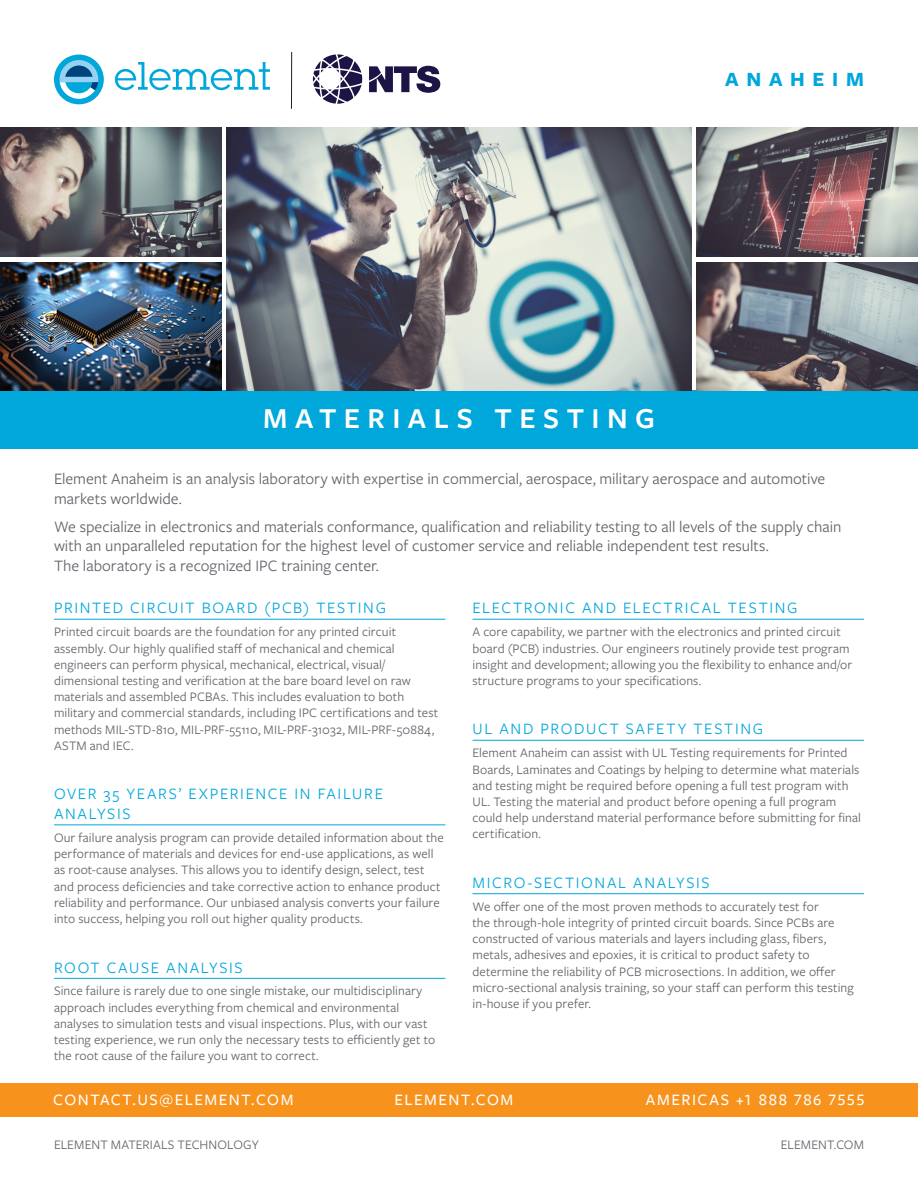
<style>
.page{position:relative;width:918px;height:1188px;background:#fff}
.page>*{position:absolute;margin:0;border:0;box-sizing:border-box;transform-origin:0 0}
.t1{font:600 30px "Freight Sans Pro";letter-spacing:.25em;color:#fff}
.t2{font:700 21px "Freight Sans Pro";letter-spacing:.365em;color:#00a7db}
.t3{font:16.5px/19.8px "Freight Sans Pro";color:#5f6369}
.SUBHEADS_UNDERLINED{font:16.5px/19.8px "Freight Sans Pro";letter-spacing:.1em;color:#00a7db}
.t4{font:500 16.5px "Freight Sans Pro";letter-spacing:.09em;color:#fff}
.t5{font:13.5px/16.2px "Freight Sans Pro";letter-spacing:.01em;color:#5f6369}
</style>
<div class="page">
<div style="left:0;top:1083px;width:918px;height:34px;background:#f7931d"></div>
<svg style="left:115px;top:62px;width:155px;height:28px"></svg>
<div style="left:54px;top:55px;width:50px;height:49px;background:#00a7db;border-radius:50%"></div>
<svg style="left:60px;top:60px;width:38px;height:39px"></svg>
<svg style="left:369px;top:66px;width:71px;height:27px"></svg>
<svg style="left:313px;top:54px;width:49px;height:50px"></svg>
<hr style="left:291px;top:52px;width:1px;height:57px;background:#231f20">
<hr style="left:472px;top:619px;width:392px;height:1px;background:#00a7db">
<hr style="left:472px;top:740px;width:392px;height:1px;background:#00a7db">
<hr style="left:472px;top:893px;width:392px;height:1px;background:#00a7db">
<div style="left:0;top:391px;width:918px;height:58px;background:#00a7db"></div>
<hr style="left:54px;top:619px;width:392px;height:1px;background:#00a7db">
<hr style="left:54px;top:824px;width:392px;height:1px;background:#00a7db">
<hr style="left:54px;top:978px;width:392px;height:1px;background:#00a7db">
<img style="left:696px;top:128px;width:222px;height:128px">
<img style="left:696px;top:262px;width:222px;height:129px">
<img style="left:0;top:128px;width:222px;height:128px">
<img style="left:0;top:262px;width:222px;height:129px">
<img style="left:227px;top:128px;width:464px;height:263px">
<p class="t2" style="left:725px;top:64px;width:140px">ANAHEIM</p>
<p class="t1" style="left:263px;top:398px;width:393px">MATERIALS TESTING</p>
<p class="t3" style="left:54px;top:468px;width:773px">Element Anaheim is an analysis laboratory with expertise in commercial, aerospace, military aerospace and automotive markets worldwide.</p>
<p class="t3" style="left:54px;top:516px;width:789px">We specialize in electronics and materials conformance, qualification and reliability testing to all levels of the supply chain with an unparalleled reputation for the highest level of customer service and reliable independent test results.<br>The laboratory is a recognized IPC training center.</p>
<p class="SUBHEADS_UNDERLINED" style="left:54px;top:597px;width:334px">PRINTED CIRCUIT BOARD (PCB) TESTING</p>
<p class="t5" style="left:54px;top:623px;width:386px">Printed circuit boards are the foundation for any printed circuit assembly. Our highly qualified staff of mechanical and chemical engineers can perform physical, mechanical, electrical, visual/ dimensional testing and verification at the bare board level on raw materials and assembled PCBAs. This includes evaluation to both military and commercial standards, including IPC certifications and test methods MIL-STD-810, MIL-PRF-55110, MIL-PRF-31032, MIL-PRF-50884, ASTM and IEC.</p>
<p class="SUBHEADS_UNDERLINED" style="left:54px;top:783px;width:331px">OVER 35 YEARS’ EXPERIENCE IN FAILURE<br>ANALYSIS</p>
<p class="t5" style="left:54px;top:829px;width:391px">Our failure analysis program can provide detailed information about the performance of materials and devices for end-use applications, as well as root-cause analyses. This allows you to identify design, select, test and process deficiencies and take corrective action to enhance product reliability and performance. Our unbiased analysis converts your failure into success, helping you roll out higher quality products.</p>
<p class="SUBHEADS_UNDERLINED" style="left:54px;top:957px;width:190px">ROOT CAUSE ANALYSIS</p>
<p class="t5" style="left:54px;top:982px;width:383px">Since failure is rarely due to one single mistake, our multidisciplinary approach includes everything from chemical and environmental analyses to simulation tests and visual inspections. Plus, with our vast testing experience, we run only the necessary tests to efficiently get to the root cause of the failure you want to correct.</p>
<p class="SUBHEADS_UNDERLINED" style="left:472px;top:597px;width:327px">ELECTRONIC AND ELECTRICAL TESTING</p>
<p class="t5" style="left:472px;top:623px;width:381px">A core capability, we partner with the electronics and printed circuit board (PCB) industries. Our engineers routinely provide test program insight and development; allowing you the flexibility to enhance and/or structure programs to your specifications.</p>
<p class="SUBHEADS_UNDERLINED" style="left:472px;top:719px;width:292px">UL AND PRODUCT SAFETY TESTING</p>
<p class="t5" style="left:472px;top:744px;width:390px">Element Anaheim can assist with UL Testing requirements for Printed Boards, Laminates and Coatings by helping to determine what materials and testing might be required before opening a full test program with UL. Testing the material and product before opening a full program could help understand material performance before submitting for final certification.</p>
<p class="SUBHEADS_UNDERLINED" style="left:472px;top:872px;width:239px">MICRO-SECTIONAL ANALYSIS</p>
<p class="t5" style="left:472px;top:898px;width:383px">We offer one of the most proven methods to accurately test for<br>the through-hole integrity of printed circuit boards. Since PCBs are constructed of various materials and layers including glass, fibers, metals, adhesives and epoxies, it is critical to product safety to determine the reliability of PCB microsections. In addition, we offer micro-sectional analysis training, so your staff can perform this testing in-house if you prefer.</p>
<p class="t4" style="left:53px;top:1088px;width:242px">CONTACT.US@ELEMENT.COM</p>
<p class="t4" style="left:395px;top:1088px;width:120px">ELEMENT.COM</p>
<p class="t4" style="left:646px;top:1088px;width:220px">AMERICAS +1 888 786 7555</p>
<p class="t5" style="left:54px;top:1136px;width:206px">ELEMENT MATERIALS TECHNOLOGY</p>
<p class="t5" style="left:781px;top:1136px;width:85px">ELEMENT.COM</p>
</div>
